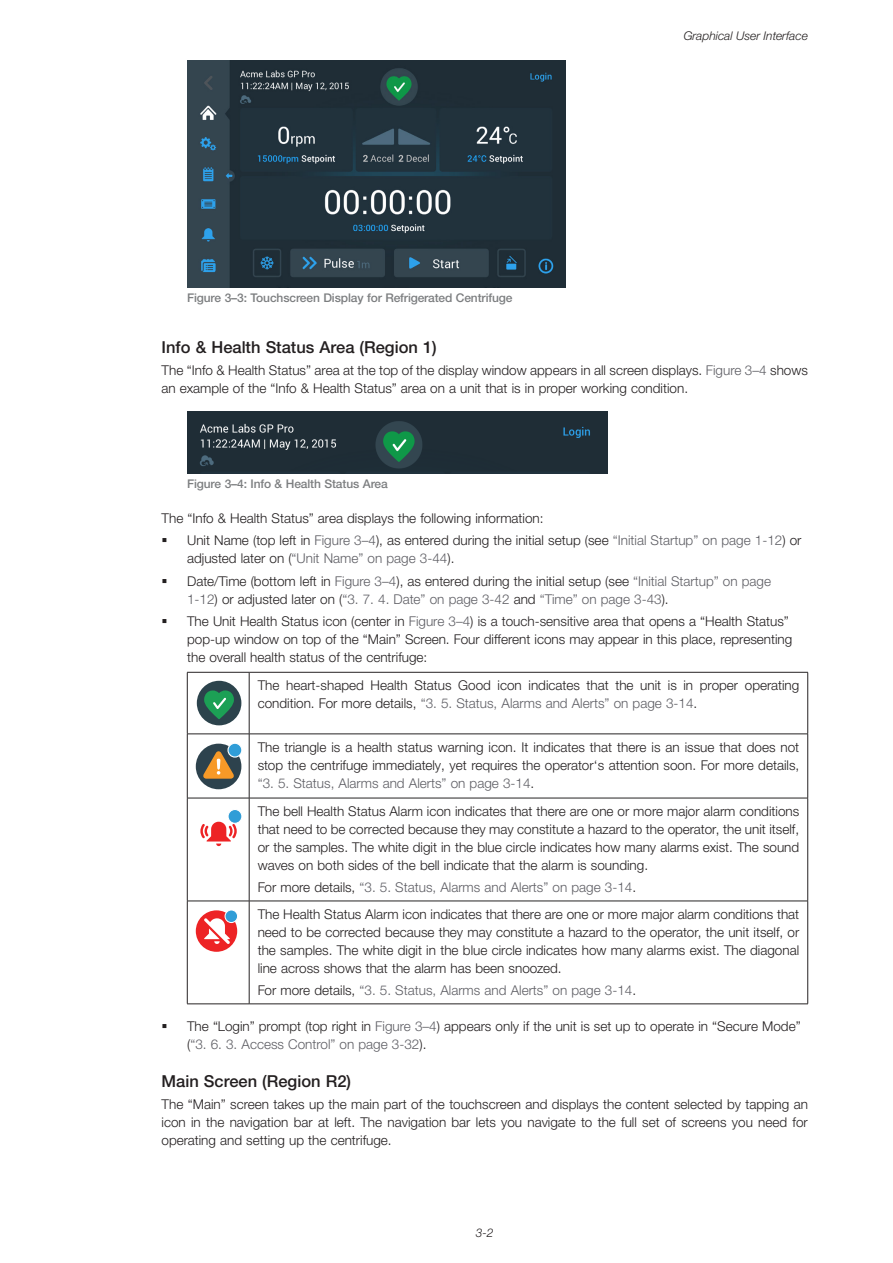
<style>
.page{position:relative;width:893px;height:1263px;background:#fff}
.page>*{position:absolute;margin:0;border:0;box-sizing:border-box;transform-origin:0 0}
.t1{font:500 16.5px "Helvetica Neue LTW1 G";color:#231f20}
.t2{font:300 13.5px/18px "Helvetica Neue LTW1 G";color:#231f20}
.t3{font:300 13.5px "Helvetica Neue LTW1 G";color:#5e5e64}
.t4{font:500 12px "Helvetica Neue LTW1 G";letter-spacing:-.01em;color:#7c7e80}
.t5{font:italic 300 12px "Helvetica Neue LTW1 G";color:#231f20}
.s1{color:#5e5e64}
.s2{color:#231f20}
</style>
<div class="page">
<img style="left:187px;top:60px;width:379px;height:228px">
<img style="left:187px;top:411px;width:421px;height:62px">
<hr style="left:187px;top:672px;width:62px;height:1px;background:#262324">
<hr style="left:187px;top:672px;width:1px;height:62px;background:#262324">
<hr style="left:187px;top:734px;width:62px;height:1px;background:#262324">
<hr style="left:249px;top:672px;width:559px;height:1px;background:#262324">
<hr style="left:249px;top:672px;width:1px;height:62px;background:#262324">
<hr style="left:807px;top:672px;width:1px;height:62px;background:#262324">
<hr style="left:249px;top:734px;width:559px;height:1px;background:#262324">
<hr style="left:187px;top:734px;width:1px;height:64px;background:#262324">
<hr style="left:249px;top:734px;width:1px;height:64px;background:#262324">
<hr style="left:807px;top:734px;width:1px;height:64px;background:#262324">
<hr style="left:187px;top:798px;width:62px;height:1px;background:#262324">
<hr style="left:187px;top:798px;width:1px;height:103px;background:#262324">
<hr style="left:249px;top:798px;width:559px;height:1px;background:#262324">
<hr style="left:249px;top:798px;width:1px;height:103px;background:#262324">
<hr style="left:807px;top:798px;width:1px;height:103px;background:#262324">
<hr style="left:187px;top:901px;width:62px;height:1px;background:#262324">
<hr style="left:187px;top:901px;width:1px;height:103px;background:#262324">
<hr style="left:187px;top:1003px;width:62px;height:1px;background:#262324">
<hr style="left:249px;top:901px;width:559px;height:1px;background:#262324">
<hr style="left:249px;top:901px;width:1px;height:103px;background:#262324">
<hr style="left:807px;top:901px;width:1px;height:103px;background:#262324">
<hr style="left:249px;top:1003px;width:559px;height:1px;background:#262324">
<svg style="left:197px;top:681px;width:44px;height:44px"></svg>
<div style="left:196px;top:744px;width:45px;height:45px;background:#2d424d;border-radius:50%"></div>
<svg style="left:203px;top:751px;width:31px;height:28px"></svg>
<div style="left:228px;top:743px;width:14px;height:14px;background:#309dd7;border-radius:50%"></div>
<div style="left:227px;top:743px;width:15px;height:15px;border:1px solid #fff;border-radius:50%"></div>
<svg style="left:200px;top:822px;width:37px;height:24px"></svg>
<div style="left:228px;top:809px;width:14px;height:14px;background:#309dd7;border-radius:50%"></div>
<div style="left:228px;top:809px;width:14px;height:15px;border:1px solid #fff;border-radius:50%"></div>
<div style="left:196px;top:910px;width:41px;height:42px;background:#ed2325;border-radius:50%"></div>
<svg style="left:204px;top:918px;width:26px;height:26px"></svg>
<div style="left:225px;top:910px;width:13px;height:12px;background:#309dd7;border-radius:50%"></div>
<div style="left:225px;top:909px;width:13px;height:14px;border:1px solid #fff;border-radius:50%"></div>
<p class="t5" style="left:684px;top:29px;width:126px">Graphical User Interface</p>
<p class="t4" style="left:187px;top:291px;width:327px">Figure 3–3: Touchscreen Display for Refrigerated Centrifuge</p>
<p class="t1" style="left:162px;top:337px;width:277px">Info &amp; Health Status Area (Region 1)</p>
<p class="t2" style="left:162px;top:361px;width:648px">The “Info &amp; Health Status” area at the top of the display window appears in all screen displays. <span class="s1">Figure 3–4</span> shows an example of the “Info &amp; Health Status” area on a unit that is in proper working condition.</p>
<p class="t4" style="left:187px;top:477px;width:202px">Figure 3–4: Info &amp; Health Status Area</p>
<p class="t2" style="left:187px;top:507px;width:616px;line-height:22.2px;text-indent:-26px">The “Info &amp; Health Status” area displays the following information:<br>Unit Name (top left in <span class="s1">Figure 3–4</span>), as entered during the initial setup (see <span class="s1">“Initial Startup” on page 1-12</span>) or</p>
<p class="t2" style="left:187px;top:547px;width:585px;line-height:22.2px">adjusted later on (<span class="s1">“Unit Name” on page 3-44</span>).<br>Date/Time (bottom left in <span class="s1">Figure 3–4</span>), as entered during the initial setup (see <span class="s1">“Initial Startup” on page</span></p>
<p class="t2" style="left:187px;top:588px;width:603px;line-height:22.2px"><span class="s1">1-12</span>) or adjusted later on (<span class="s1">“3. 7. 4. Date” on page 3-42</span> and <span class="s1">“Time” on page 3-43</span>).<br>The Unit Health Status icon (center in <span class="s1">Figure 3–4</span>) is a touch-sensitive area that opens a “Health Status”</p>
<p class="t2" style="left:187px;top:630px;width:607px">pop-up window on top of the “Main” Screen. Four different icons may appear in this place, representing the overall health status of the centrifuge:</p>
<p class="t2" style="left:258px;top:676px;width:543px">The heart-shaped Health Status Good icon indicates that the unit is in proper operating condition. For more details, <span class="s1">“3. 5. Status, Alarms and Alerts” on page 3-14</span>.</p>
<p class="t2" style="left:258px;top:738px;width:543px;text-align:justify">The triangle is a health status warning icon. It indicates that there is an issue that does not stop the centrifuge immediately, yet requires the operator‘s attention soon. For more details, <span class="s1">“3. 5. Status, Alarms and Alerts” on page 3-14</span>.</p>
<p class="t2" style="left:258px;top:802px;width:543px;text-align:justify">The bell Health Status Alarm icon indicates that there are one or more major alarm conditions that need to be corrected because they may constitute a hazard to the operator, the unit itself, or the samples. The white digit in the blue circle indicates how many alarms exist. The sound waves on both sides of the bell indicate that the alarm is sounding.</p>
<p class="t2" style="left:258px;top:874px;width:543px;line-height:26.7px">For more details, <span class="s1">“3. 5. Status, Alarms and Alerts” on page 3-14</span>.<br>The Health Status Alarm icon indicates that there are one or more major alarm conditions that</p>
<p class="t2" style="left:258px;top:923px;width:543px;text-align:justify">need to be corrected because they may constitute a hazard to the operator, the unit itself, or the samples. The white digit in the blue circle indicates how many alarms exist. The diagonal line across shows that the alarm has been snoozed.</p>
<p class="t3" style="left:258px;top:982px;width:380px"><span class="s2">For more details,</span> “3. 5. Status, Alarms and Alerts” on page 3-14<span class="s2">.</span></p>
<p class="t2" style="left:187px;top:1017px;width:615px">The “Login” prompt (top right in <span class="s1">Figure 3–4</span>) appears only if the unit is set up to operate in “Secure Mode” (<span class="s1">“3. 6. 3. Access Control” on page 3-32</span>).</p>
<p class="t1" style="left:162px;top:1071px;width:191px">Main Screen (Region R2)</p>
<p class="t2" style="left:162px;top:1095px;width:648px;text-align:justify">The “Main” screen takes up the main part of the touchscreen and displays the content selected by tapping an icon in the navigation bar at left. The navigation bar lets you navigate to the full set of screens you need for operating and setting up the centrifuge.</p>
<p class="t5" style="left:476px;top:1226px;width:19px">3-2</p>
</div>
